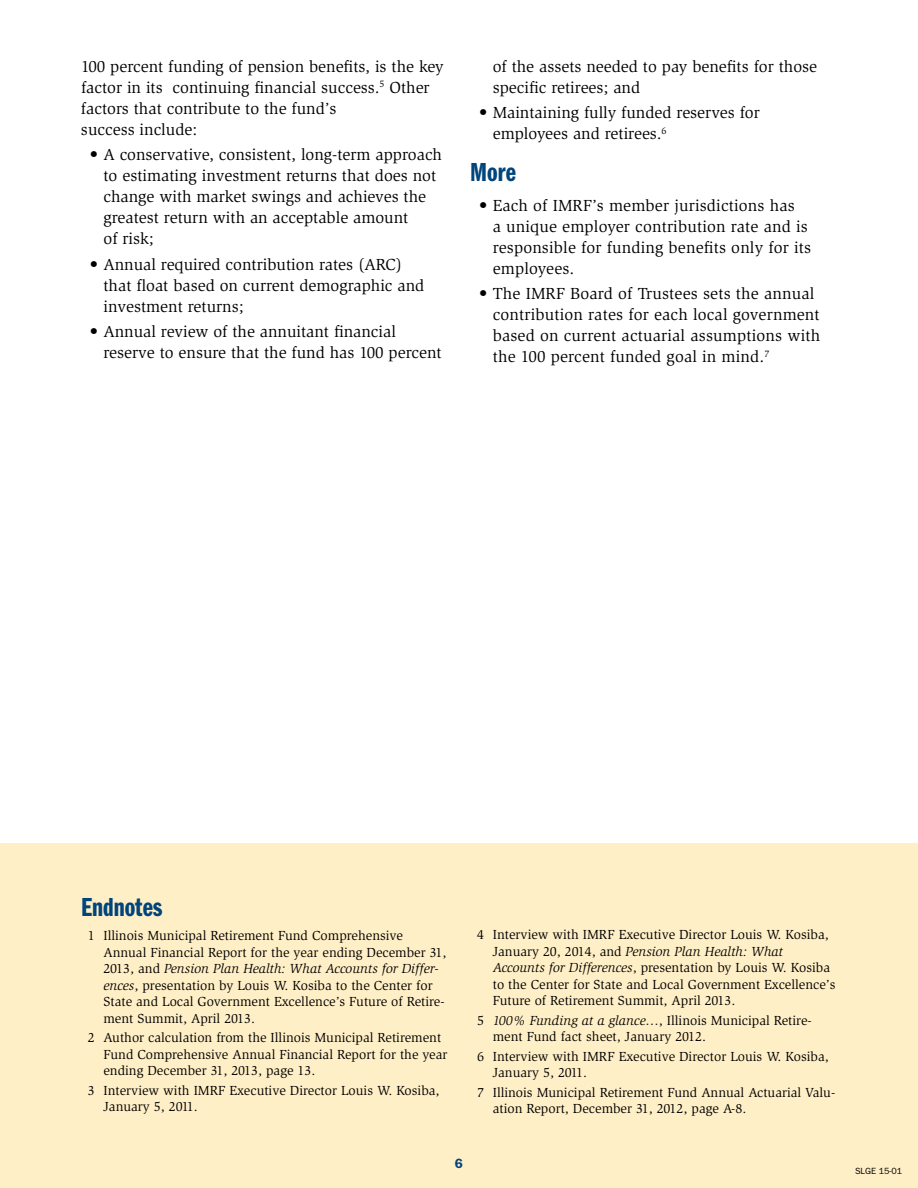
<style>
.page{position:relative;width:918px;height:1188px;background:#fff}
.page>*{position:absolute;margin:0;border:0;box-sizing:border-box;transform-origin:0 0}
.t1{font:27px "ITC Franklin Gothic Std Dm Cp";color:#00447c}
.t2{font:16.5px/21px "Slimbach Std";color:#000}
.t3{font:13.5px/16.5px "Slimbach Std";color:#000}
.t4{font:600 13.5px "ITC Franklin Gothic Std";color:#00447c}
.t5{font:9px "ITC Franklin Gothic Std";color:#000}
.s1{font-style:italic}
</style>
<div class="page">
<div style="left:0;top:843px;width:918px;height:345px;background:#ffefc6"></div>
<p class="t2" style="left:81px;top:56px;width:364px">100 percent funding of pension benefits, is the key factor in its continuing financial success.<sup>5</sup> Other factors that contribute to the fund’s<br>success include:</p>
<p class="t2" style="left:103px;top:144px;width:340px;text-indent:-13px">• A conservative, consistent, long-term approach to estimating investment returns that does not change with market swings and achieves the greatest return with an acceptable amount<br>of risk;</p>
<p class="t2" style="left:103px;top:254px;width:322px;text-indent:-13px">• Annual required contribution rates (ARC) that float based on current demographic and investment returns;</p>
<p class="t2" style="left:103px;top:321px;width:340px;text-indent:-13px">• Annual review of the annuitant financial reserve to ensure that the fund has 100 percent</p>
<p class="t2" style="left:493px;top:56px;width:326px">of the assets needed to pay benefits for those specific retirees; and</p>
<p class="t2" style="left:493px;top:102px;width:269px;text-indent:-13px">• Maintaining fully funded reserves for employees and retirees.<sup>6</sup></p>
<h1 class="t1" style="left:470px;top:157px;width:47px">More</h1>
<p class="t2" style="left:493px;top:195px;width:320px;text-indent:-13px">• Each of IMRF’s member jurisdictions has<br>a unique employer contribution rate and is responsible for funding benefits only for its employees.</p>
<p class="t2" style="left:493px;top:283px;width:329px;text-indent:-13px">• The IMRF Board of Trustees sets the annual contribution rates for each local government based on current actuarial assumptions with the 100 percent funded goal in mind.<sup>7</sup></p>
<h1 class="t1" style="left:81px;top:893px;width:83px">Endnotes</h1>
<p class="t3" style="left:104px;top:928px;width:344px;text-indent:-16px">1 Illinois Municipal Retirement Fund Comprehensive Annual Financial Report for the year ending December 31, 2013, and <span class="s1">Pension Plan Health: What Accounts for Differ&shy;ences</span>, presentation by Louis W. Kosiba to the Center for State and Local Government Excellence’s Future of Retire&shy;ment Summit, April 2013.</p>
<p class="t3" style="left:104px;top:1030px;width:346px;text-indent:-16px">2 Author calculation from the Illinois Municipal Retirement<br>Fund Comprehensive Annual Financial Report for the year ending December 31, 2013, page 13.</p>
<p class="t3" style="left:104px;top:1082px;width:338px;text-indent:-16px">3 Interview with IMRF Executive Director Louis W. Kosiba,<br>January 5, 2011.</p>
<p class="t3" style="left:493px;top:927px;width:344px;text-indent:-16px">4 Interview with IMRF Executive Director Louis W. Kosiba, January 20, 2014, and <span class="s1">Pension Plan Health: What Accounts for Differences</span>, presentation by Louis W. Kosiba to the Center for State and Local Government Excellence’s Future of Retirement Summit, April 2013.</p>
<p class="t3" style="left:493px;top:1012px;width:321px;text-indent:-16px">5 <span class="s1">100% Funding at a glance</span>…, Illinois Municipal Retire&shy;ment Fund fact sheet, January 2012.</p>
<p class="t3" style="left:493px;top:1048px;width:338px;text-indent:-16px">6 Interview with IMRF Executive Director Louis W. Kosiba,<br>January 5, 2011.</p>
<p class="t3" style="left:493px;top:1084px;width:344px;text-indent:-16px">7 Illinois Municipal Retirement Fund Annual Actuarial Valu&shy;ation Report, December 31, 2012, page A-8.</p>
<p class="t4" style="left:455px;top:1155px;width:10px">6</p>
<p class="t5" style="left:855px;top:1166px;width:49px">SLGE 15-01</p>
</div>
